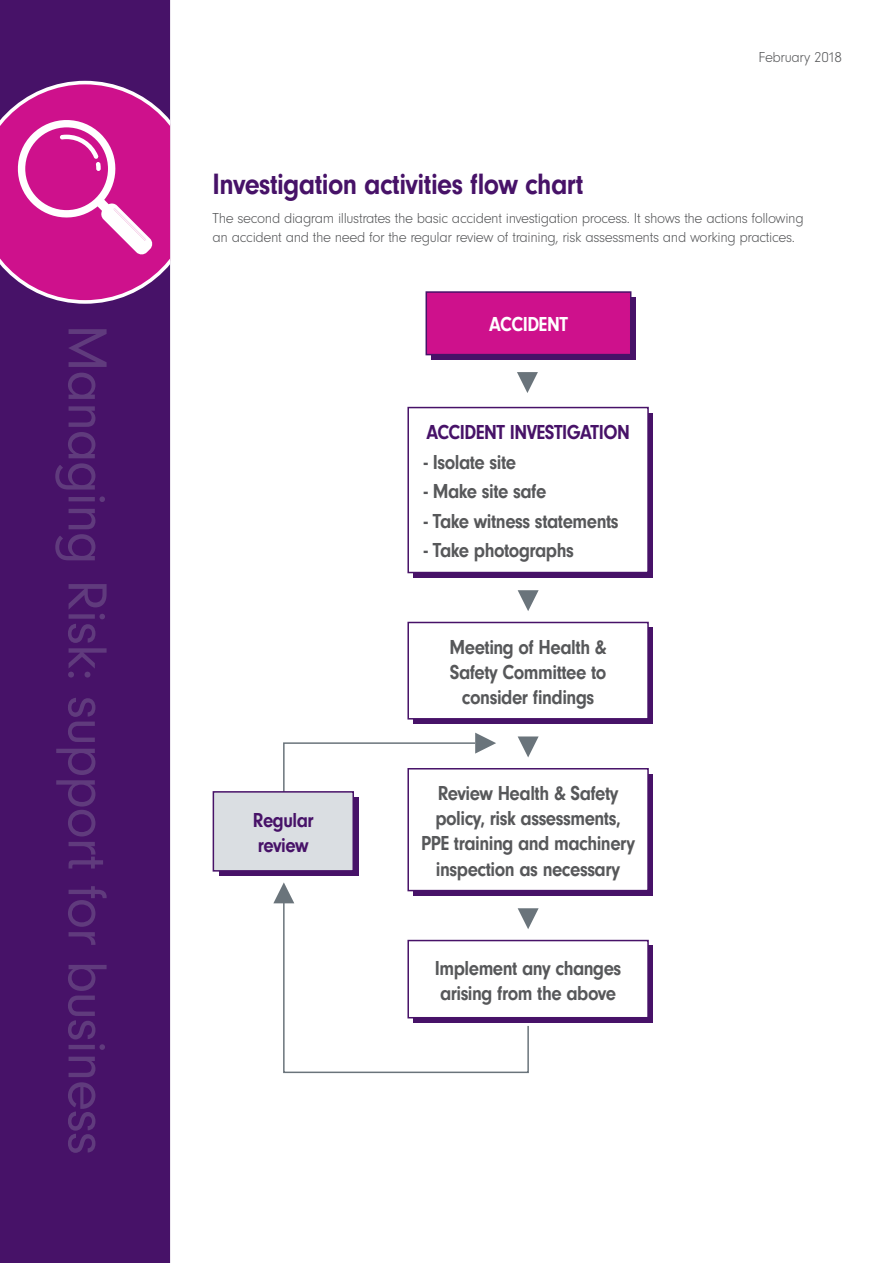
<style>
.page{position:relative;width:893px;height:1263px;background:#fff}
.page>*{position:absolute;margin:0;border:0;box-sizing:border-box;transform-origin:0 0}
.t1{font:57px "Neuzeit Gro T";letter-spacing:-.02em;color:#603b7d}
.t2{font:700 30.6px "Neuzeit Gro T";letter-spacing:-.02em;color:#471268;scale:.88 1}
.t3{font:700 21px/25.2px "Neuzeit Gro T";letter-spacing:-.025em;color:#57585a;text-align:center;scale:.88 1}
.t4{font:700 21px/25.2px "Neuzeit Gro T";letter-spacing:-.025em;color:#471268;scale:.88 1}
.t5{font:700 21px "Neuzeit Gro T";letter-spacing:-.025em;color:#fff;scale:.88 1}
.t6{font:15px/19.5px "Neuzeit Gro T Ligh";letter-spacing:-.025em;color:#57585a}
</style>
<div class="page">
<div style="left:414px;top:413px;width:239px;height:165px;background:#471268"></div>
<div style="left:414px;top:628px;width:239px;height:96px;background:#471268"></div>
<div style="left:414px;top:774px;width:239px;height:122px;background:#471268"></div>
<div style="left:414px;top:946px;width:239px;height:77px;background:#471268"></div>
<div style="left:219px;top:797px;width:140px;height:79px;background:#471268"></div>
<div style="left:432px;top:297px;width:204px;height:63px;background:#471268"></div>
<div style="left:0;top:0;width:170px;height:1263px;background:#471268"></div>
<svg style="left:0;top:81px;width:170px;height:223px;background:#c53097"></svg>
<div style="left:408px;top:408px;width:240px;height:164px;background:#fff"></div>
<div style="left:407px;top:407px;width:242px;height:166px;border:2px solid #471268"></div>
<div style="left:408px;top:622px;width:240px;height:97px;background:#fff"></div>
<div style="left:407px;top:622px;width:242px;height:97px;border:2px solid #471268"></div>
<div style="left:408px;top:769px;width:240px;height:121px;background:#fff"></div>
<div style="left:407px;top:768px;width:242px;height:123px;border:2px solid #471268"></div>
<div style="left:408px;top:940px;width:240px;height:78px;background:#fff"></div>
<div style="left:407px;top:940px;width:242px;height:78px;border:2px solid #471268"></div>
<div style="left:426px;top:292px;width:205px;height:63px;background:#ce118c"></div>
<div style="left:426px;top:291px;width:205px;height:64px;border:2px solid #471268"></div>
<svg style="left:517px;top:372px;width:21px;height:21px"></svg>
<svg style="left:518px;top:590px;width:21px;height:21px"></svg>
<svg style="left:518px;top:736px;width:21px;height:21px"></svg>
<svg style="left:273px;top:882px;width:266px;height:192px"></svg>
<svg style="left:283px;top:733px;width:213px;height:67px"></svg>
<div style="left:213px;top:792px;width:140px;height:79px;background:#dadee2"></div>
<div style="left:213px;top:791px;width:141px;height:81px;border:2px solid #471268"></div>
<p class="t1" style="left:118px;top:324px;width:832px;rotate:90deg">Managing Risk: support for business</p>
<p class="t6" style="left:759px;top:48px;width:85px">February 2018</p>
<p class="t2" style="left:213px;top:166px;width:423px">Investigation activities flow chart</p>
<p class="t6" style="left:213px;top:208px;width:593px">The second diagram illustrates the basic accident investigation process. It shows the actions following an accident and the need for the regular review of training, risk assessments and working practices.</p>
<p class="t5" style="left:489px;top:313px;width:91px">ACCIDENT</p>
<p class="t4" style="left:426px;top:420px;width:233px">ACCIDENT INVESTIGATION</p>
<p class="t3" style="left:424px;top:449px;width:106px">- Isolate site</p>
<p class="t3" style="left:424px;top:479px;width:141px">- Make site safe</p>
<p class="t3" style="left:424px;top:508px;width:223px">- Take witness statements</p>
<p class="t3" style="left:424px;top:537px;width:172px">- Take photographs</p>
<p class="t4" style="left:253px;top:807px;width:71px">Regular review</p>
<p class="t3" style="left:450px;top:634px;width:180px">Meeting of Health &amp;<br>Safety Committee to consider findings</p>
<p class="t3" style="left:421px;top:780px;width:245px">Review Health &amp; Safety policy, risk assessments,<br>PPE training and machinery inspection as necessary</p>
<p class="t3" style="left:435px;top:955px;width:213px;text-align:left">Implement any changes arising from the above</p>
</div>
